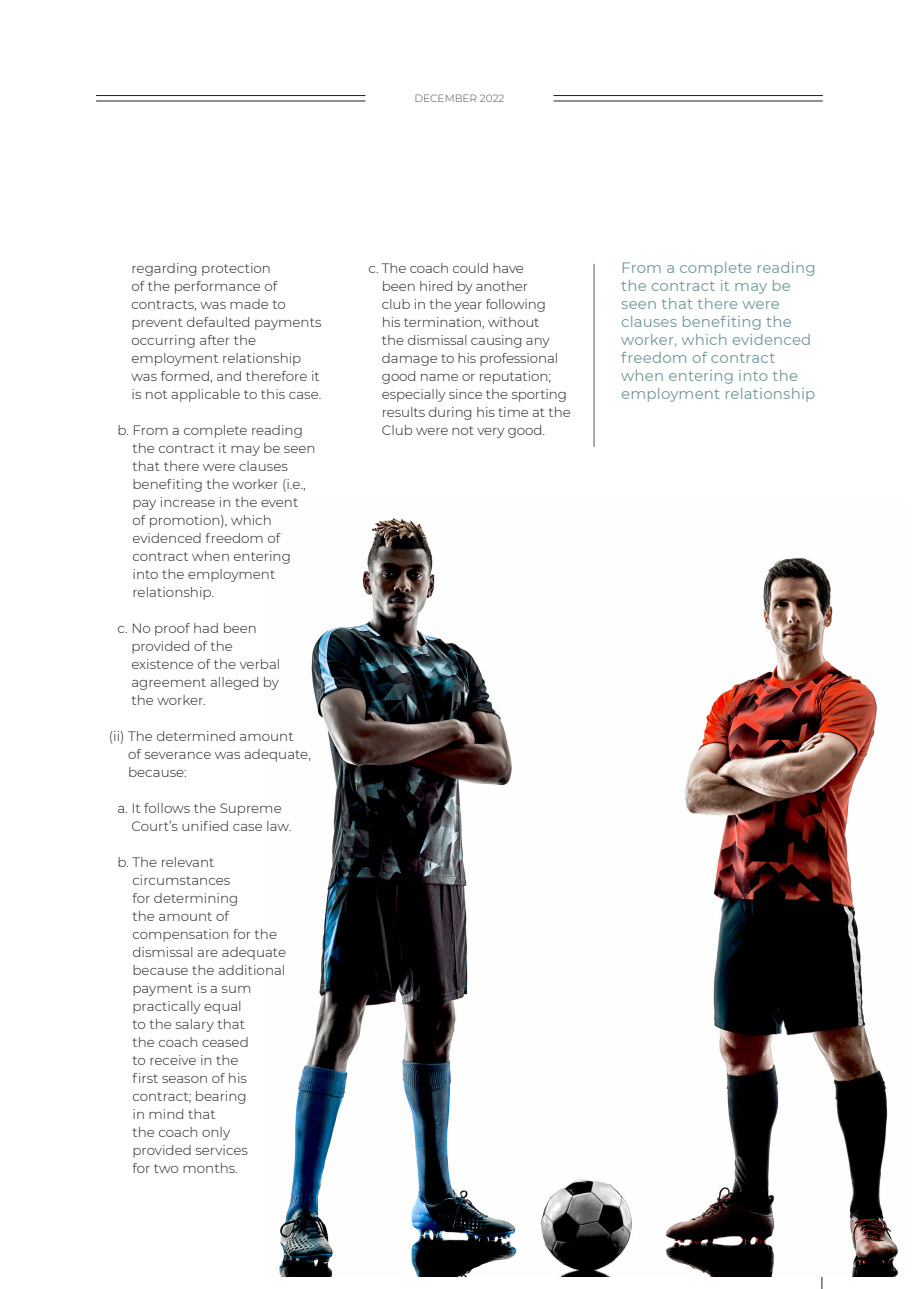
<style>
.page{position:relative;width:919px;height:1289px;background:#fff}
.page>*{position:absolute;margin:0;border:0;box-sizing:border-box;transform-origin:0 0}
.t1{font:15px/18px "Montserrat";letter-spacing:.01em;color:#709696}
.t2{font:300 13.5px/18px "Montserrat";color:#231f20}
.t3{font:300 10.5px "Montserrat";color:#4b4c4d}
</style>
<div class="page">
<hr style="left:96px;top:101px;width:269px;height:1px;background:#231f20">
<hr style="left:96px;top:95px;width:269px;height:1px;background:#231f20">
<hr style="left:553px;top:101px;width:269px;height:1px;background:#231f20">
<hr style="left:553px;top:95px;width:269px;height:1px;background:#231f20">
<hr style="left:821px;top:1217px;width:1px;height:71px;background:#231f20">
<img style="left:279px;top:518px;width:619px;height:758px">
<hr style="left:593px;top:264px;width:1px;height:183px;background:#575a5b">
<p class="t3" style="left:414px;top:91px;width:92px">DECEMBER 2022</p>
<p class="t2" style="left:131px;top:259px;width:191px">regarding protection<br>of the performance of contracts, was made to prevent defaulted payments occurring after the employment relationship was formed, and therefore it is not applicable to this case.</p>
<p class="t2" style="left:132px;top:421px;width:185px;text-indent:-15px">b. From a complete reading the contract it may be seen that there were clauses benefiting the worker (i.e., pay increase in the event<br>of promotion), which evidenced freedom of contract when entering into the employment relationship.</p>
<p class="t2" style="left:131px;top:619px;width:150px;text-indent:-14px">c. No proof had been provided of the existence of the verbal agreement alleged by the worker.</p>
<p class="t2" style="left:128px;top:727px;width:184px;text-indent:-19px">(ii) The determined amount<br>of severance was adequate, because:</p>
<p class="t2" style="left:131px;top:799px;width:161px;text-indent:-14px">a. It follows the Supreme<br>Court’s unified case law.</p>
<p class="t2" style="left:132px;top:853px;width:155px;text-indent:-15px">b. The relevant circumstances<br>for determining<br>the amount of compensation for the dismissal are adequate because the additional payment is a sum practically equal<br>to the salary that<br>the coach ceased<br>to receive in the<br>first season of his contract; bearing<br>in mind that<br>the coach only provided services<br>for two months.</p>
<p class="t2" style="left:382px;top:259px;width:190px;text-indent:-14px">c. The coach could have<br>been hired by another<br>club in the year following<br>his termination, without<br>the dismissal causing any damage to his professional good name or reputation; especially since the sporting results during his time at the<br>Club were not very good.</p>
<p class="t1" style="left:621px;top:258px;width:196px">From a complete reading the contract it may be seen that there were clauses benefiting the worker, which evidenced freedom of contract when entering into the employment relationship</p>
</div>
